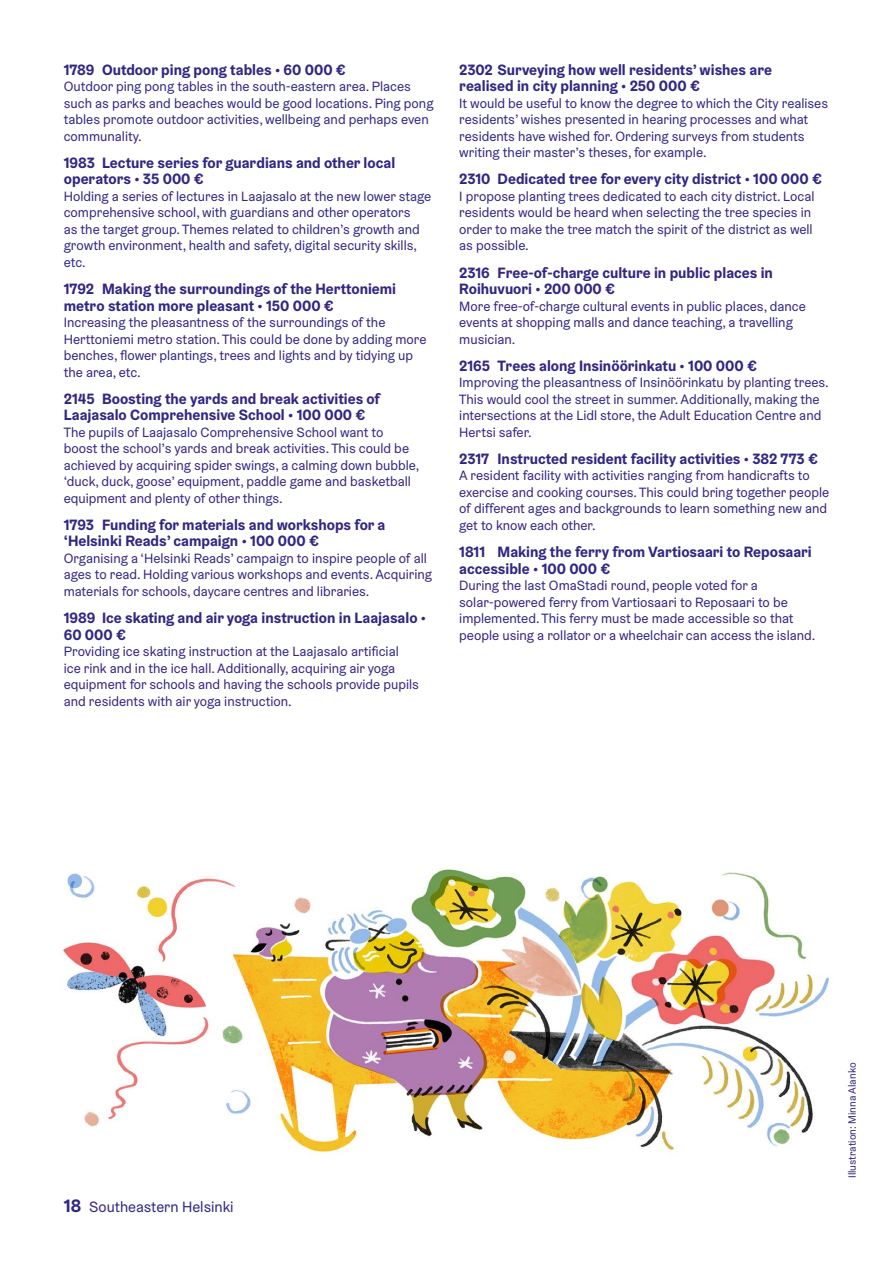
<style>
.page{position:relative;width:893px;height:1263px;background:#fff}
.page>*{position:absolute;margin:0;border:0;box-sizing:border-box;transform-origin:0 0}
.P_leipis_Bold_10_pt_EN{font:700 15px/16.5px "Helsinki Grotesk";color:#312783}
.t1{font:15px "Helsinki Grotesk";color:#312783}
.P_leipis_9_pt_EN{font:13.5px/16.5px "Helsinki Grotesk";color:#312783}
.t2{font:10.5px "Helsinki Grotesk";color:#312783}
.s1{font-weight:700;font-size:18px}
</style>
<div class="page">
<img style="left:63px;top:869px;width:766px;height:287px">
<p class="P_leipis_Bold_10_pt_EN" style="left:64px;top:61px;width:283px">1789 Outdoor ping pong tables • 60 000 €</p>
<p class="P_leipis_9_pt_EN" style="left:64px;top:78px;width:371px">Outdoor ping pong tables in the south-eastern area. Places such as parks and beaches would be good locations. Ping pong tables promote outdoor activities, wellbeing and perhaps even communality.</p>
<p class="P_leipis_Bold_10_pt_EN" style="left:64px;top:154px;width:333px">1983 Lecture series for guardians and other local operators • 35 000 €</p>
<p class="P_leipis_9_pt_EN" style="left:64px;top:188px;width:369px">Holding a series of lectures in Laajasalo at the new lower stage comprehensive school, with guardians and other operators<br>as the target group. Themes related to children’s growth and growth environment, health and safety, digital security skills, etc.</p>
<p class="P_leipis_Bold_10_pt_EN" style="left:64px;top:280px;width:334px">1792 Making the surroundings of the Herttoniemi metro station more pleasant • 150 000 €</p>
<p class="P_leipis_9_pt_EN" style="left:64px;top:314px;width:364px">Increasing the pleasantness of the surroundings of the Herttoniemi metro station. This could be done by adding more benches, flower plantings, trees and lights and by tidying up the area, etc.</p>
<p class="P_leipis_Bold_10_pt_EN" style="left:64px;top:390px;width:318px">2145 Boosting the yards and break activities of<br>Laajasalo Comprehensive School • 100 000 €</p>
<p class="P_leipis_9_pt_EN" style="left:64px;top:424px;width:357px">The pupils of Laajasalo Comprehensive School want to boost the school’s yards and break activities. This could be achieved by acquiring spider swings, a calming down bubble, ‘duck, duck, goose’ equipment, paddle game and basketball equipment and plenty of other things.</p>
<p class="P_leipis_Bold_10_pt_EN" style="left:64px;top:516px;width:323px">1793 Funding for materials and workshops for a ‘Helsinki Reads’ campaign • 100 000 €</p>
<p class="P_leipis_9_pt_EN" style="left:64px;top:550px;width:370px">Organising a ‘Helsinki Reads’ campaign to inspire people of all ages to read. Holding various workshops and events. Acquiring materials for schools, daycare centres and libraries.</p>
<p class="P_leipis_Bold_10_pt_EN" style="left:64px;top:609px;width:364px">1989 Ice skating and air yoga instruction in Laajasalo •<br>60 000 €</p>
<p class="P_leipis_9_pt_EN" style="left:64px;top:643px;width:357px">Providing ice skating instruction at the Laajasalo artificial ice rink and in the ice hall. Additionally, acquiring air yoga equipment for schools and having the schools provide pupils and residents with air yoga instruction.</p>
<p class="P_leipis_Bold_10_pt_EN" style="left:459px;top:61px;width:314px">2302 Surveying how well residents’ wishes are realised in city planning • 250 000 €</p>
<p class="P_leipis_9_pt_EN" style="left:459px;top:95px;width:370px">It would be useful to know the degree to which the City realises residents’ wishes presented in hearing processes and what residents have wished for. Ordering surveys from students writing their master’s theses, for example.</p>
<p class="P_leipis_Bold_10_pt_EN" style="left:459px;top:171px;width:364px">2310 Dedicated tree for every city district • 100 000 €</p>
<p class="P_leipis_9_pt_EN" style="left:459px;top:188px;width:357px">I propose planting trees dedicated to each city district. Local residents would be heard when selecting the tree species in order to make the tree match the spirit of the district as well as possible.</p>
<p class="P_leipis_Bold_10_pt_EN" style="left:459px;top:264px;width:315px">2316 Free-of-charge culture in public places in<br>Roihuvuori • 200 000 €</p>
<p class="P_leipis_9_pt_EN" style="left:459px;top:297px;width:348px">More free-of-charge cultural events in public places, dance events at shopping malls and dance teaching, a travelling musician.</p>
<p class="P_leipis_Bold_10_pt_EN" style="left:459px;top:357px;width:299px">2165 Trees along Insinöörinkatu • 100 000 €</p>
<p class="P_leipis_9_pt_EN" style="left:459px;top:374px;width:371px">Improving the pleasantness of Insinöörinkatu by planting trees.<br>This would cool the street in summer. Additionally, making the intersections at the Lidl store, the Adult Education Centre and Hertsi safer.</p>
<p class="P_leipis_Bold_10_pt_EN" style="left:459px;top:450px;width:360px">2317 Instructed resident facility activities • 382 773 €</p>
<p class="P_leipis_9_pt_EN" style="left:459px;top:467px;width:371px">A resident facility with activities ranging from handicrafts to exercise and cooking courses. This could bring together people of different ages and backgrounds to learn something new and get to know each other.</p>
<p class="P_leipis_Bold_10_pt_EN" style="left:459px;top:543px;width:354px">1811 Making the ferry from Vartiosaari to Reposaari accessible • 100 000 €</p>
<p class="P_leipis_9_pt_EN" style="left:459px;top:577px;width:358px">During the last OmaStadi round, people voted for a solar-powered ferry from Vartiosaari to Reposaari to be implemented. This ferry must be made accessible so that people using a rollator or a wheelchair can access the island.</p>
<p class="t1" style="left:64px;top:1198px;width:171px"><span class="s1">18</span> Southeastern Helsinki</p>
<p class="t2" style="left:846px;top:1178px;width:117px;rotate:-90deg">Illustration: Minna Alanko</p>
</div>
